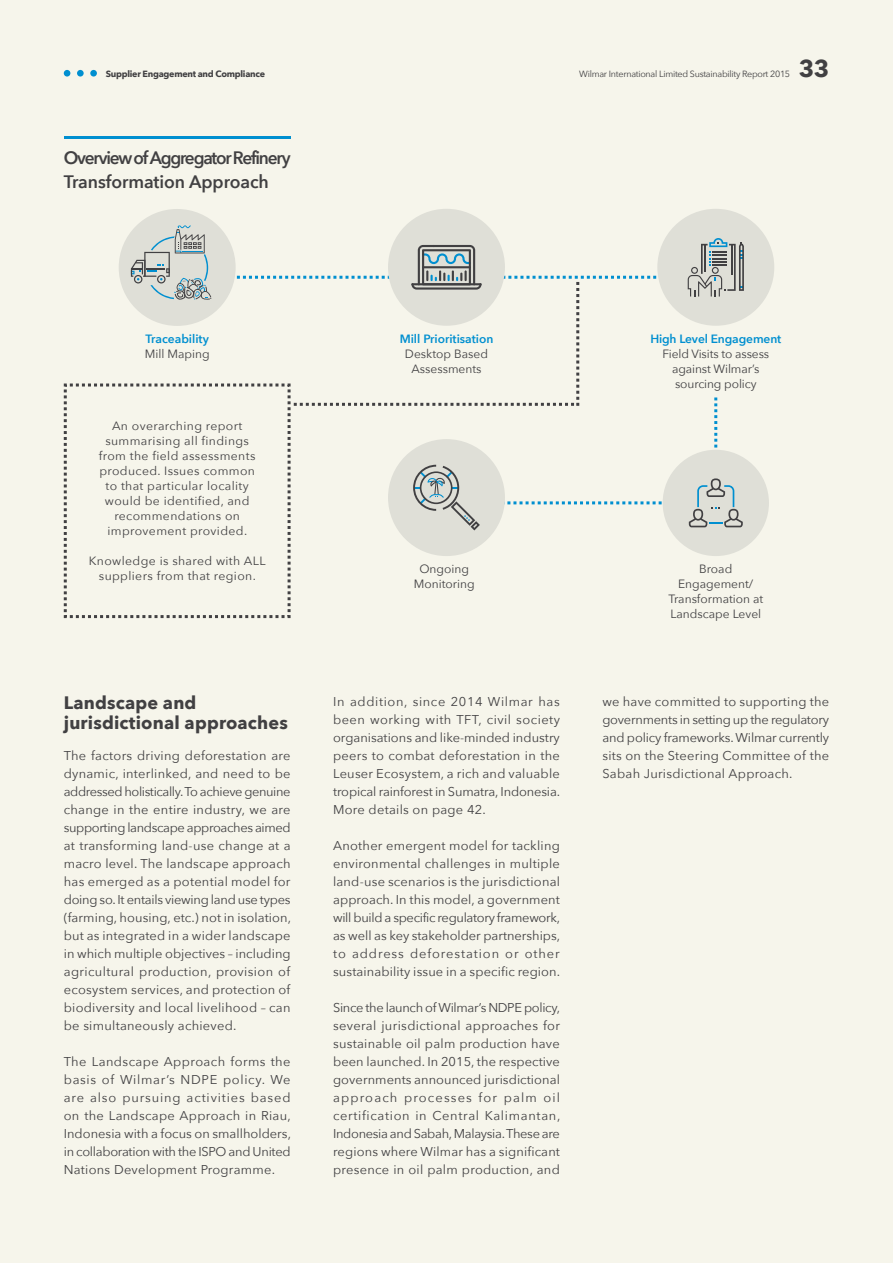
<style>
.page{position:relative;width:893px;height:1263px;background:#f6f5eb}
.page>*{position:absolute;margin:0;border:0;box-sizing:border-box;transform-origin:0 0}
.t1{font:700 24px "Avenir Next";color:#414042}
.t2{font:600 18px/24px "Avenir Next";letter-spacing:-.07em;color:#414042;scale:.96 1}
.t3{font:700 18px/19.5px "Avenir Next";letter-spacing:.01em;color:#414042}
.t4{font:12.75px/18px "Avenir Next";letter-spacing:.02em;color:#414042;text-align:justify}
.t5{font:12px/15px "Avenir Next";letter-spacing:.03em;color:#414042;text-align:center}
.t6{font:12px/15px "Avenir Next";color:#414042;text-align:center}
.t7{font:600 12px "Avenir Next";color:#008fd0}
.t8{font:12px/15px "Avenir Next";letter-spacing:-.01em;color:#414042;text-align:center}
.t9{font:9px "Avenir Next";letter-spacing:-.03em;color:#414042}
.t10{font:700 9px "Avenir Next";letter-spacing:-.03em;color:#414042}
</style>
<div class="page">
<div style="left:64px;top:70px;width:6px;height:7px;background:#008fd0;border-radius:50%"></div>
<div style="left:77px;top:70px;width:7px;height:7px;background:#008fd0;border-radius:50%"></div>
<div style="left:90px;top:70px;width:7px;height:7px;background:#008fd0;border-radius:50%"></div>
<hr style="left:64px;top:136px;width:227px;height:2px;background:#008fd0">
<div style="left:388px;top:209px;width:117px;height:117px;background:#dfdfd7;border-radius:50%"></div>
<div style="left:657px;top:209px;width:117px;height:117px;background:#dfdfd7;border-radius:50%"></div>
<div style="left:663px;top:450px;width:106px;height:106px;background:#dfdfd7;border-radius:50%"></div>
<div style="left:119px;top:209px;width:117px;height:117px;background:#dfdfd7;border-radius:50%"></div>
<svg style="left:64px;top:225px;width:680px;height:393px"></svg>
<p class="t10" style="left:106px;top:66px;width:161px">Supplier Engagement and Compliance</p>
<p class="t9" style="left:579px;top:66px;width:212px">Wilmar International Limited Sustainability Report 2015</p>
<h1 class="t1" style="left:799px;top:47px;width:32px">33</h1>
<h2 class="t2" style="left:64px;top:145px;width:238px">Overview of Aggregator Refinery<br>Transformation Approach</h2>
<p class="t7" style="left:146px;top:328px;width:65px">Traceability</p>
<p class="t6" style="left:145px;top:346px;width:66px">Mill Maping</p>
<p class="t5" style="left:99px;top:418px;width:158px">An overarching report summarising all findings from the field assessments produced. Issues common to that particular locality would be identified, and recommendations on improvement provided.</p>
<p class="t5" style="left:89px;top:553px;width:178px">Knowledge is shared with ALL suppliers from that region.</p>
<h2 class="t3" style="left:64px;top:693px;width:226px">Landscape and jurisdictional approaches</h2>
<p class="t4" style="left:64px;top:746px;width:229px">The factors driving deforestation are dynamic, interlinked, and need to be addressed holistically. To achieve genuine change in the entire industry, we are supporting landscape approaches aimed at transforming land-use change at a macro level. The landscape approach has emerged as a potential model for doing so. It entails viewing land use types (farming, housing, etc.) not in isolation, but as integrated in a wider landscape in which multiple objectives – including agricultural production, provision of ecosystem services, and protection of biodiversity and local livelihood – can be simultaneously achieved.</p>
<p class="t4" style="left:64px;top:1052px;width:229px">The Landscape Approach forms the basis of Wilmar’s NDPE policy. We are also pursuing activities based on the Landscape Approach in Riau, Indonesia with a focus on smallholders, in collaboration with the ISPO and United Nations Development Programme.</p>
<p class="t7" style="left:400px;top:328px;width:95px">Mill Prioritisation</p>
<p class="t6" style="left:405px;top:346px;width:85px">Desktop Based<br>Assessments</p>
<p class="t6" style="left:414px;top:561px;width:62px">Ongoing<br>Monitoring</p>
<p class="t4" style="left:333px;top:692px;width:229px">In addition, since 2014 Wilmar has been working with TFT, civil society organisations and like-minded industry peers to combat deforestation in the Leuser Ecosystem, a rich and valuable tropical rainforest in Sumatra, Indonesia.<br>More details on page 42.</p>
<p class="t4" style="left:333px;top:836px;width:229px">Another emergent model for tackling environmental challenges in multiple land-use scenarios is the jurisdictional approach. In this model, a government will build a specific regulatory framework, as well as key stakeholder partnerships, to address deforestation or other sustainability issue in a specific region.</p>
<p class="t4" style="left:333px;top:998px;width:229px">Since the launch of Wilmar’s NDPE policy, several jurisdictional approaches for sustainable oil palm production have been launched. In 2015, the respective governments announced jurisdictional approach processes for palm oil certification in Central Kalimantan, Indonesia and Sabah, Malaysia. These are regions where Wilmar has a significant presence in oil palm production, and</p>
<p class="t7" style="left:650px;top:328px;width:132px">High Level Engagement</p>
<p class="t8" style="left:662px;top:346px;width:108px">Field Visits to assess against Wilmar’s sourcing policy</p>
<p class="t6" style="left:668px;top:561px;width:96px">Broad<br>Engagement/<br>Transformation at<br>Landscape Level</p>
<p class="t4" style="left:602px;top:692px;width:228px">we have committed to supporting the governments in setting up the regulatory and policy frameworks. Wilmar currently sits on the Steering Committee of the Sabah Jurisdictional Approach.</p>
</div>
